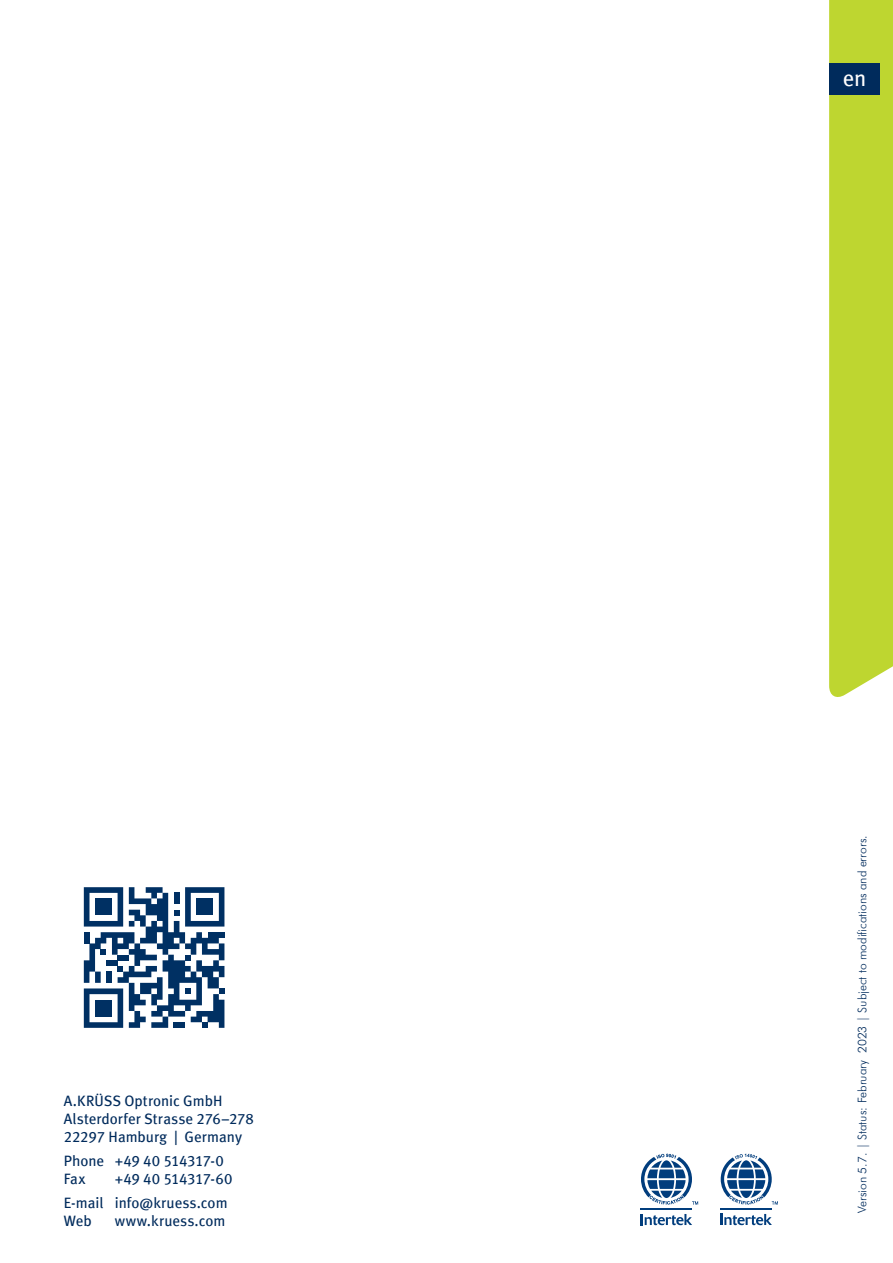
<style>
.page{position:relative;width:893px;height:1263px;background:#fff}
.page>*{position:absolute;margin:0;border:0;box-sizing:border-box;transform-origin:0 0}
.t1{font:22.5px "Meta Book LF";color:#fff}
.t2{font:15px/18px "Meta Book LF";color:#002b5c}
.t3{font:300 12px "Futura BT";color:#002b5c}
</style>
<div class="page">
<div style="left:829px;top:0;width:64px;height:697px;background:#bed630"></div>
<div style="left:829px;top:64px;width:50px;height:31px;background:#002b5c"></div>
<svg style="left:84px;top:887px;width:140px;height:141px"></svg>
<div style="left:106px;top:960px;width:12px;height:6px;background:#003063"></div>
<div style="left:118px;top:955px;width:11px;height:5px;background:#003063"></div>
<svg style="left:641px;top:1214px;width:51px;height:11px"></svg>
<hr style="left:641px;top:1208px;width:51px;height:2px;background:#013d7d">
<svg style="left:641px;top:1153px;width:57px;height:52px"></svg>
<svg style="left:721px;top:1214px;width:51px;height:11px"></svg>
<hr style="left:721px;top:1208px;width:51px;height:2px;background:#013d7d">
<svg style="left:721px;top:1154px;width:57px;height:51px"></svg>
<p class="t2" style="left:64px;top:1091px;width:192px">A.KRÜSS Optronic GmbH<br>Alsterdorfer Strasse 276–278<br>22297 Hamburg | Germany</p>
<p class="t2" style="left:64px;top:1151px;width:162px">Phone +49 40 514317-0<br>Fax</p>
<p class="t2" style="left:64px;top:1166px;width:170px;line-height:24px;text-indent:51px">+49 40 514317-60<br>E-mail info@kruess.com</p>
<p class="t2" style="left:64px;top:1211px;width:29px">Web</p>
<p class="t2" style="left:115px;top:1211px;width:112px">www.kruess.com</p>
<h1 class="t1" style="left:843px;top:65px;width:25px">en</h1>
<p class="t3" style="left:855px;top:1213px;width:379px;rotate:-90deg">Version 5.7. | Status: February 2023 | Subject to modifications and errors.</p>
</div>
